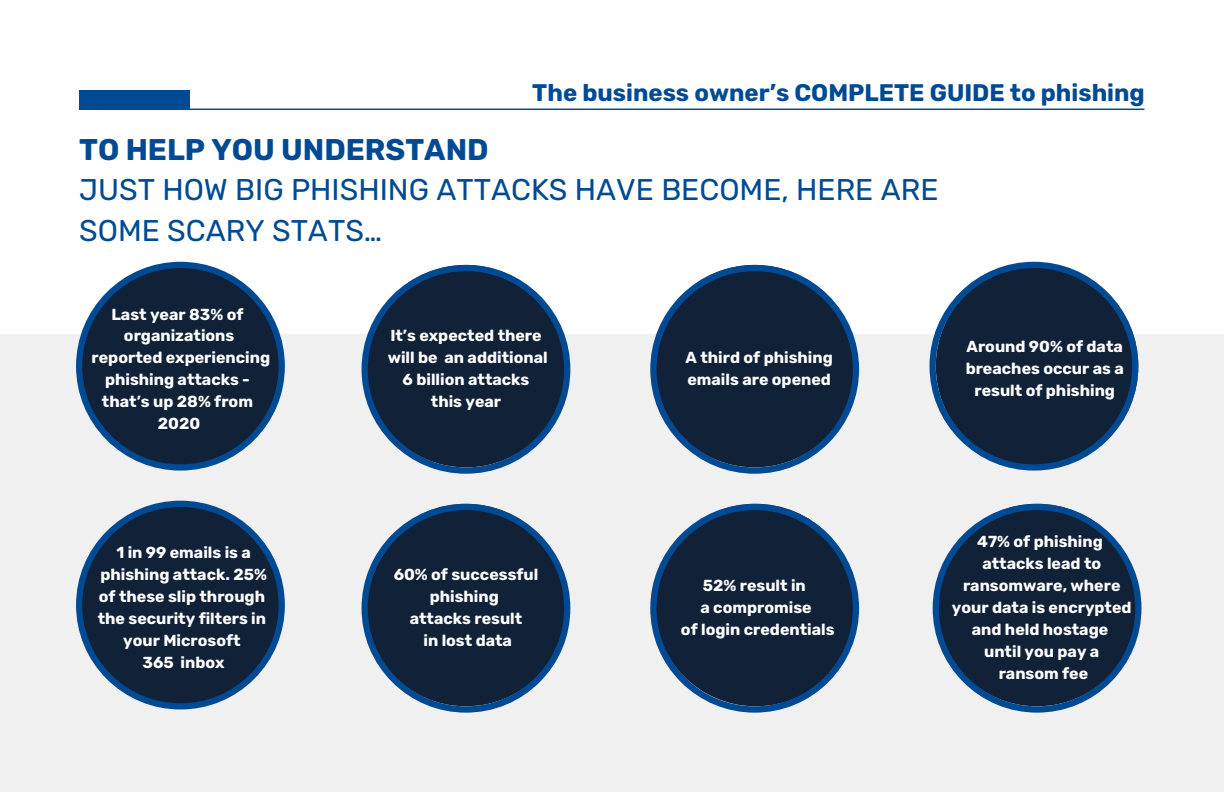
<style>
.page{position:relative;width:1224px;height:792px;background:#f1f0f0}
.page>*{position:absolute;margin:0;border:0;box-sizing:border-box;transform-origin:0 0}
.t1{font:30px/40.4px "Rubik";color:#004a94}
.t2{font:700 30px "Rubik";color:#004a94}
.t3{font:700 24px "Rubik";color:#004a94}
.t4{font:700 16px/22px "Rubik";color:#fff;text-align:center}
</style>
<div class="page">
<div style="left:0;top:0;width:1224px;height:334px;background:#fff"></div>
<hr style="left:100px;top:109px;width:1044px;height:1px;background:#004a94">
<svg style="left:76px;top:262px;width:209px;height:209px;fill:#102138"></svg>
<svg style="left:76px;top:501px;width:209px;height:208px;fill:#102138"></svg>
<svg style="left:930px;top:262px;width:208px;height:209px;fill:#102138"></svg>
<svg style="left:933px;top:504px;width:208px;height:209px;fill:#102138"></svg>
<svg style="left:650px;top:265px;width:209px;height:209px;fill:#102138"></svg>
<svg style="left:650px;top:504px;width:209px;height:209px;fill:#102138"></svg>
<svg style="left:362px;top:265px;width:208px;height:209px;fill:#102138"></svg>
<svg style="left:362px;top:504px;width:208px;height:209px;fill:#102138"></svg>
<div style="left:79px;top:91px;width:111px;height:19px;background:#004a94"></div>
<h2 class="t3" style="left:532px;top:79px;width:614px">The business owner’s COMPLETE GUIDE to phishing</h2>
<h1 class="t2" style="left:79px;top:132px;width:411px">TO HELP YOU UNDERSTAND</h1>
<h1 class="t1" style="left:79px;top:170px;width:861px">JUST HOW BIG PHISHING ATTACKS HAVE BECOME, HERE ARE<br>SOME SCARY STATS…</h1>
<p class="t4" style="left:92px;top:303px;width:180px">Last year 83% of organizations reported experiencing phishing attacks - that’s up 28% from<br>2020</p>
<p class="t4" style="left:388px;top:325px;width:162px">It’s expected there will be an additional<br>6 billion attacks this year</p>
<p class="t4" style="left:686px;top:347px;width:149px;text-align:left">A third of phishing emails are opened</p>
<p class="t4" style="left:966px;top:336px;width:160px">Around 90% of data breaches occur as a result of phishing</p>
<p class="t4" style="left:98px;top:542px;width:171px">1 in 99 emails is a phishing attack. 25% of these slip through the security filters in your Microsoft<br>365 inbox</p>
<p class="t4" style="left:394px;top:564px;width:146px">60% of successful phishing<br>attacks result<br>in lost data</p>
<p class="t4" style="left:681px;top:575px;width:155px">52% result in<br>a compromise<br>of login credentials</p>
<p class="t4" style="left:952px;top:531px;width:181px">47% of phishing attacks lead to ransomware, where your data is encrypted and held hostage<br>until you pay a<br>ransom fee</p>
</div>
